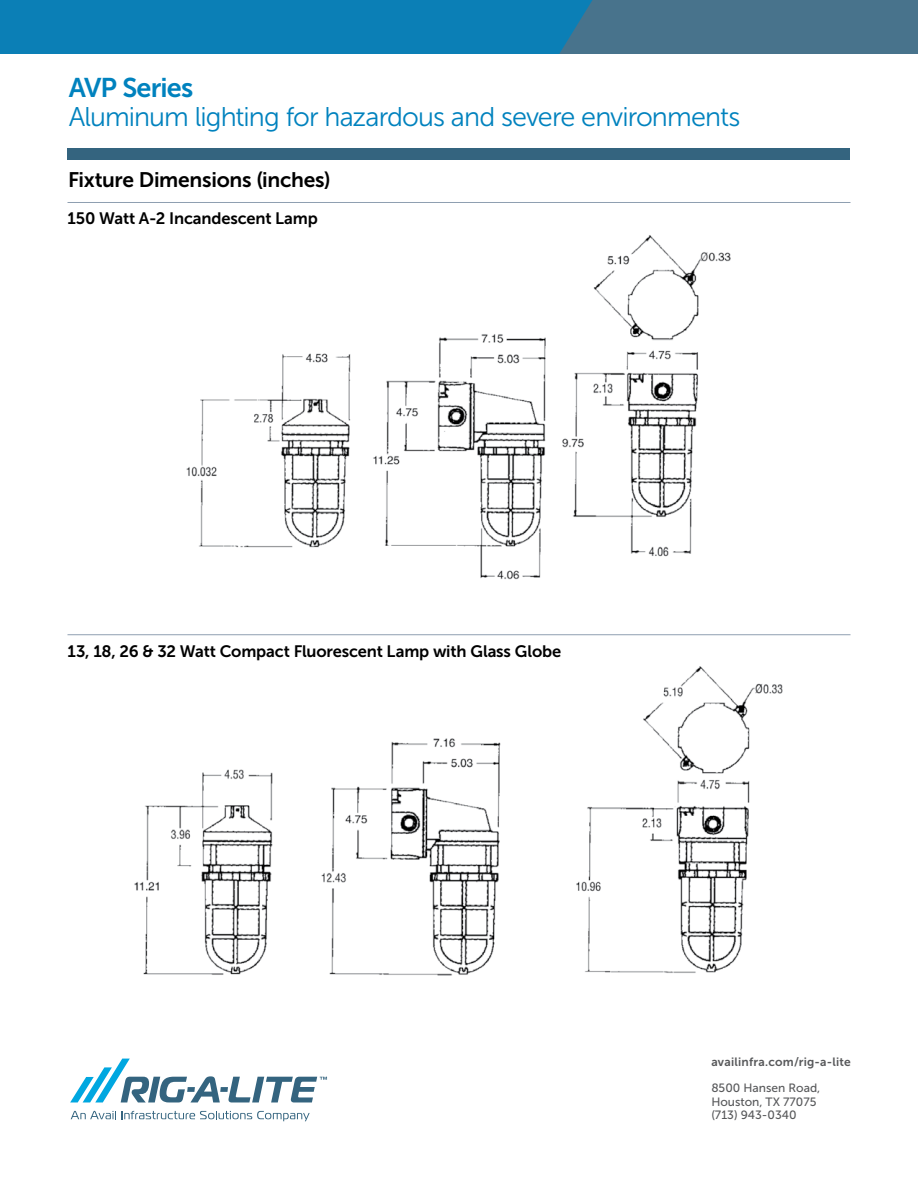
<style>
.page{position:relative;width:918px;height:1188px;background:#fff}
.page>*{position:absolute;margin:0;border:0;box-sizing:border-box;transform-origin:0 0}
.t1{font:27px "Museo Sans 300";letter-spacing:-.035em;color:#0082be}
.t2{font:27px "Museo Sans 700";letter-spacing:-.03em;color:#0082be}
.t3{font:21px "Museo Sans 700";letter-spacing:-.015em;color:#000}
.t4{font:16.5px "Museo Sans 700";letter-spacing:-.01em;color:#000}
.t5{font:12px/13.5px "Museo Sans 500";color:#58595b}
.t6{font:12px "Museo Sans 700";letter-spacing:.02em;color:#58595b}
</style>
<div class="page">
<div style="left:0;top:0;width:918px;height:54px;background:#48738c"></div>
<div style="left:0;top:0;width:593px;height:54px;background:#0b7fb6"></div>
<div style="left:68px;top:148px;width:782px;height:12px;background:#34647f"></div>
<svg style="left:71px;top:1111px;width:239px;height:10px"></svg>
<svg style="left:70px;top:1059px;width:257px;height:43px"></svg>
<hr style="left:68px;top:202px;width:782px;height:1px;background:#8f9fb1">
<hr style="left:68px;top:634px;width:782px;height:1px;background:#8f9fb1">
<img style="left:186px;top:235px;width:545px;height:345px">
<img style="left:134px;top:666px;width:649px;height:310px">
<h1 class="t2" style="left:69px;top:73px;width:126px">AVP Series</h1>
<h1 class="t1" style="left:69px;top:102px;width:673px">Aluminum lighting for hazardous and severe environments</h1>
<p class="t3" style="left:68px;top:168px;width:264px">Fixture Dimensions (inches)</p>
<p class="t4" style="left:68px;top:210px;width:252px">150 Watt A-2 Incandescent Lamp</p>
<p class="t4" style="left:68px;top:642px;width:495px">13, 18, 26 &amp; 32 Watt Compact Fluorescent Lamp with Glass Globe</p>
<p class="t6" style="left:711px;top:1056px;width:141px">availinfra.com/rig-a-lite</p>
<p class="t5" style="left:711px;top:1081px;width:110px">8500 Hansen Road,<br>Houston, TX 77075 (713) 943-0340</p>
</div>
